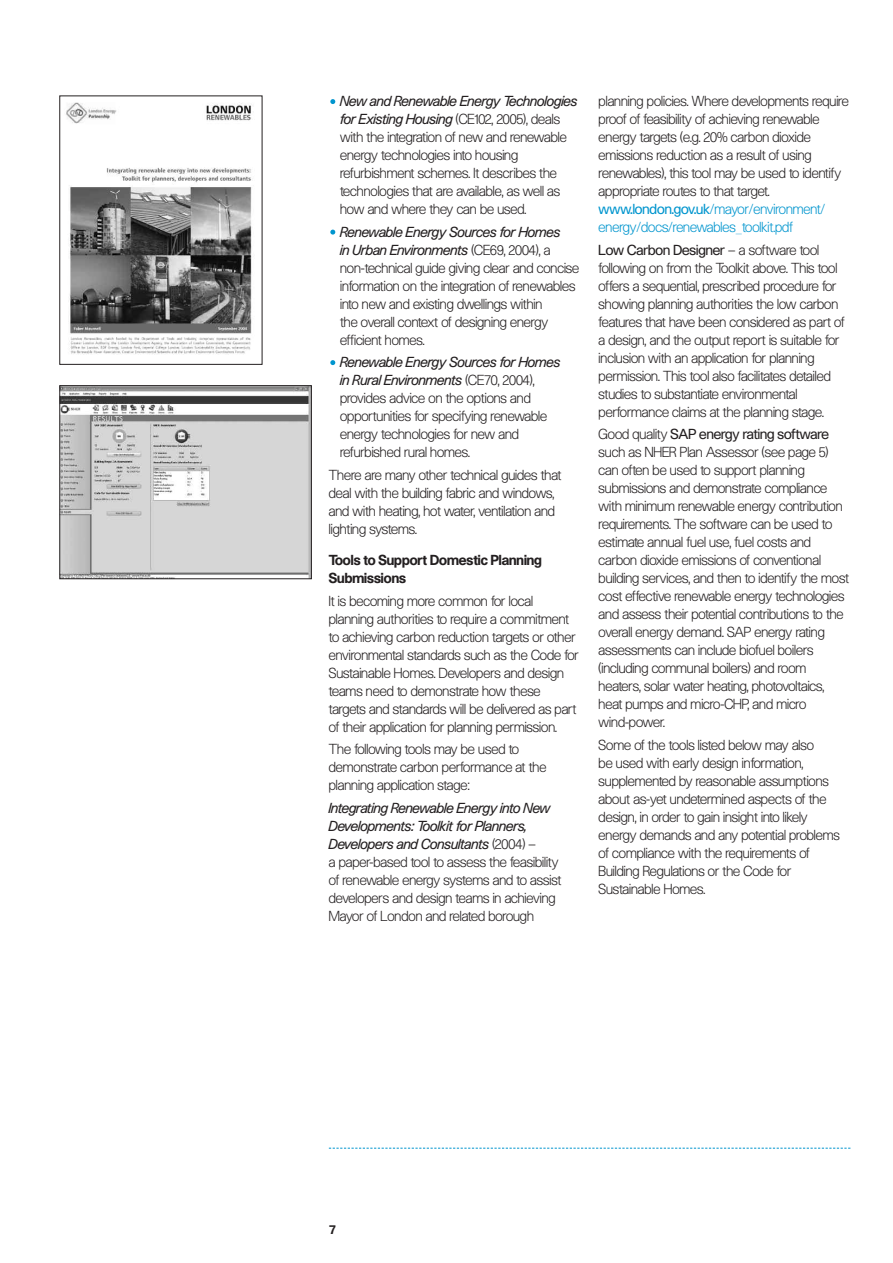
<style>
.page{position:relative;width:893px;height:1263px;background:#fff}
.page>*{position:absolute;margin:0;border:0;box-sizing:border-box;transform-origin:0 0}
.t1{font:300 13.5px/18px "Unica SH";color:#231f20}
.t2{font:500 13.5px/18px "Unica SH";color:#231f20}
.t3{font:500 12px "Unica SB";color:#231f20}
.s1{font-weight:400;font-style:italic}
.s2{font-weight:400;color:#0095ce}
.s3{color:#0095ce}
.s4{font-weight:400}
</style>
<div class="page">
<svg style="left:330px;top:360px;width:5px;height:5px"></svg>
<svg style="left:330px;top:230px;width:5px;height:5px"></svg>
<svg style="left:330px;top:99px;width:5px;height:5px"></svg>
<svg style="left:329px;top:1148px;width:521px;height:1px"></svg>
<img style="left:66px;top:102px;width:186px;height:253px">
<img style="left:62px;top:387px;width:248px;height:190px">
<div style="left:60px;top:385px;width:252px;height:194px;border:1px solid #231f20"></div>
<p class="t1" style="left:340px;top:93px;width:239px"><span class="s1">New and Renewable Energy Technologies for Existing Housing</span> (CE102, 2005), deals with the integration of new and renewable energy technologies into housing refurbishment schemes. It describes the technologies that are available, as well as how and where they can be used.</p>
<p class="t1" style="left:340px;top:223px;width:241px"><span class="s1">Renewable Energy Sources for Homes<br>in Urban Environments</span> (CE69, 2004), a non-technical guide giving clear and concise information on the integration of renewables into new and existing dwellings within<br>the overall context of designing energy efficient homes.</p>
<p class="t1" style="left:340px;top:354px;width:222px"><span class="s1">Renewable Energy Sources for Homes in Rural Environments</span> (CE70, 2004), provides advice on the options and opportunities for specifying renewable energy technologies for new and refurbished rural homes.</p>
<p class="t1" style="left:329px;top:466px;width:234px">There are many other technical guides that deal with the building fabric and windows, and with heating, hot water, ventilation and lighting systems.</p>
<p class="t2" style="left:329px;top:552px;width:215px">Tools to Support Domestic Planning<br>Submissions</p>
<p class="t1" style="left:329px;top:592px;width:251px">It is becoming more common for local planning authorities to require a commitment to achieving carbon reduction targets or other environmental standards such as the Code for Sustainable Homes. Developers and design teams need to demonstrate how these targets and standards will be delivered as part of their application for planning permission.</p>
<p class="t1" style="left:329px;top:741px;width:219px">The following tools may be used to demonstrate carbon performance at the planning application stage:</p>
<p class="t1" style="left:329px;top:799px;width:234px"><span class="s1">Integrating Renewable Energy into New Developments: Toolkit for Planners, Developers and Consultants</span> (2004) –<br>a paper-based tool to assess the feasibility of renewable energy systems and to assist developers and design teams in achieving Mayor of London and related borough</p>
<p class="t1" style="left:599px;top:93px;width:252px">planning policies. Where developments require proof of feasibility of achieving renewable energy targets (e.g. 20% carbon dioxide emissions reduction as a result of using renewables), this tool may be used to identify appropriate routes to that target. <span class="s2">www.london.gov.uk</span><span class="s3">/mayor/environment/ energy/docs/renewables_toolkit.pdf</span></p>
<p class="t1" style="left:599px;top:241px;width:247px"><span class="s4">Low Carbon Designer</span> – a software tool following on from the Toolkit above. This tool offers a sequential, prescribed procedure for showing planning authorities the low carbon features that have been considered as part of a design, and the output report is suitable for inclusion with an application for planning permission. This tool also facilitates detailed studies to substantiate environmental performance claims at the planning stage.</p>
<p class="t1" style="left:599px;top:426px;width:252px">Good quality <span class="s4">SAP energy rating software </span>such as NHER Plan Assessor (see page 5) can often be used to support planning submissions and demonstrate compliance with minimum renewable energy contribution requirements. The software can be used to estimate annual fuel use, fuel costs and carbon dioxide emissions of conventional building services, and then to identify the most cost effective renewable energy technologies and assess their potential contributions to the overall energy demand. SAP energy rating assessments can include biofuel boilers (including communal boilers) and room heaters, solar water heating, photovoltaics, heat pumps and micro-CHP, and micro wind-power.</p>
<p class="t1" style="left:599px;top:736px;width:243px">Some of the tools listed below may also<br>be used with early design information, supplemented by reasonable assumptions about as-yet undetermined aspects of the design, in order to gain insight into likely energy demands and any potential problems of compliance with the requirements of Building Regulations or the Code for Sustainable Homes.</p>
<p class="t3" style="left:329px;top:1223px;width:9px">7</p>
</div>
